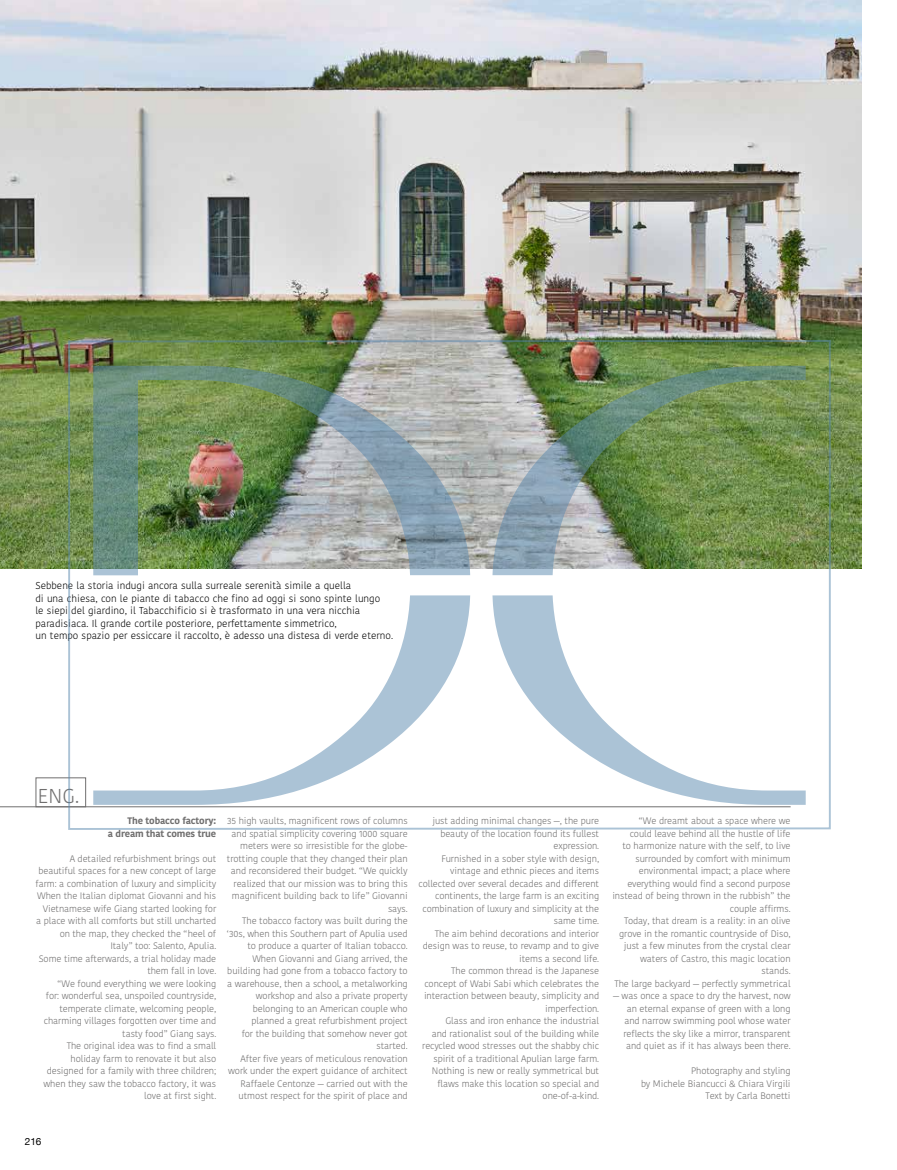
<style>
.page{position:relative;width:897px;height:1170px;background:#fff}
.page>*{position:absolute;margin:0;border:0;box-sizing:border-box;transform-origin:0 0}
.t1{font:300 20px "Kohinoor Bangla";color:#706f6f}
.t2{font:300 10px/12.5px "Kohinoor Bangla";color:#000}
.t3{font:10px "Helvetica Neue";color:#000}
.t4{font:300 9.38px/12.5px "Kohinoor Bangla";letter-spacing:-.01em;color:#706f6f;text-align:right}
.t5{font:700 9.38px/12.5px "Kohinoor Bangla";letter-spacing:-.01em;color:#706f6f;text-align:right}
</style>
<div class="page">
<img style="left:0;top:0;width:861px;height:568px">
<hr style="left:0;top:806px;width:790px;height:1px;background:#706f6f">
<div style="left:35px;top:777px;width:51px;height:30px;border:1px solid #706f6f"></div>
<svg style="left:67px;top:339px;width:764px;height:491px"></svg>
<img style="left:492px;top:366px;width:313px;height:209px">
<img style="left:93px;top:366px;width:377px;height:209px">
<svg style="left:492px;top:595px;width:313px;height:209px"></svg>
<svg style="left:93px;top:595px;width:377px;height:209px"></svg>
<p class="t2" style="left:35px;top:579px;width:359px">Sebbene la storia indugi ancora sulla surreale serenità simile a quella<br>di una chiesa, con le piante di tabacco che fino ad oggi si sono spinte lungo<br>le siepi del giardino, il Tabacchificio si è trasformato in una vera nicchia paradisiaca. Il grande cortile posteriore, perfettamente simmetrico,<br>un tempo spazio per essiccare il raccolto, è adesso una distesa di verde eterno.</p>
<h1 class="t1" style="left:38px;top:781px;width:43px">ENG.</h1>
<p class="t5" style="left:108px;top:814px;width:110px">The tobacco factory:<br>a dream that comes true</p>
<p class="t4" style="left:36px;top:852px;width:182px">A detailed refurbishment brings out beautiful spaces for a new concept of large farm: a combination of luxury and simplicity When the Italian diplomat Giovanni and his Vietnamese wife Giang started looking for a place with all comforts but still uncharted on the map, they checked the “heel of Italy” too: Salento, Apulia.<br>Some time afterwards, a trial holiday made them fall in love.<br>“We found everything we were looking<br>for: wonderful sea, unspoiled countryside, temperate climate, welcoming people, charming villages forgotten over time and tasty food” Giang says.<br>The original idea was to find a small holiday farm to renovate it but also designed for a family with three children; when they saw the tobacco factory, it was love at first sight.</p>
<p class="t4" style="left:227px;top:814px;width:182px">35 high vaults, magnificent rows of columns and spatial simplicity covering 1000 square meters were so irresistible for the globe&shy;trotting couple that they changed their plan and reconsidered their budget. “We quickly realized that our mission was to bring this magnificent building back to life” Giovanni says.<br>The tobacco factory was built during the ‘30s, when this Southern part of Apulia used to produce a quarter of Italian tobacco.<br>When Giovanni and Giang arrived, the building had gone from a tobacco factory to a warehouse, then a school, a metalworking workshop and also a private property belonging to an American couple who planned a great refurbishment project<br>for the building that somehow never got started.<br>After five years of meticulous renovation work under the expert guidance of architect Raffaele Centonze — carried out with the utmost respect for the spirit of place and</p>
<p class="t4" style="left:418px;top:814px;width:182px">just adding minimal changes —, the pure beauty of the location found its fullest expression.<br>Furnished in a sober style with design, vintage and ethnic pieces and items collected over several decades and different continents, the large farm is an exciting combination of luxury and simplicity at the same time.<br>The aim behind decorations and interior design was to reuse, to revamp and to give items a second life.<br>The common thread is the Japanese concept of Wabi Sabi which celebrates the interaction between beauty, simplicity and imperfection.<br>Glass and iron enhance the industrial<br>and rationalist soul of the building while recycled wood stresses out the shabby chic spirit of a traditional Apulian large farm.<br>Nothing is new or really symmetrical but flaws make this location so special and one-of-a-kind.</p>
<p class="t4" style="left:612px;top:814px;width:180px">“We dreamt about a space where we<br>could leave behind all the hustle of life<br>to harmonize nature with the self, to live surrounded by comfort with minimum environmental impact; a place where everything would find a second purpose instead of being thrown in the rubbish” the couple affirms.<br>Today, that dream is a reality: in an olive grove in the romantic countryside of Diso, just a few minutes from the crystal clear waters of Castro, this magic location stands.<br>The large backyard — perfectly symmetrical</p>
<p class="t4" style="left:613px;top:989px;width:179px">— was once a space to dry the harvest, now an eternal expanse of green with a long and narrow swimming pool whose water reflects the sky like a mirror, transparent and quiet as if it has always been there.</p>
<p class="t4" style="left:641px;top:1064px;width:151px">Photography and styling<br>by Michele Biancucci &amp; Chiara Virgili<br>Text by Carla Bonetti</p>
<p class="t3" style="left:25px;top:1134px;width:18px">216</p>
</div>
